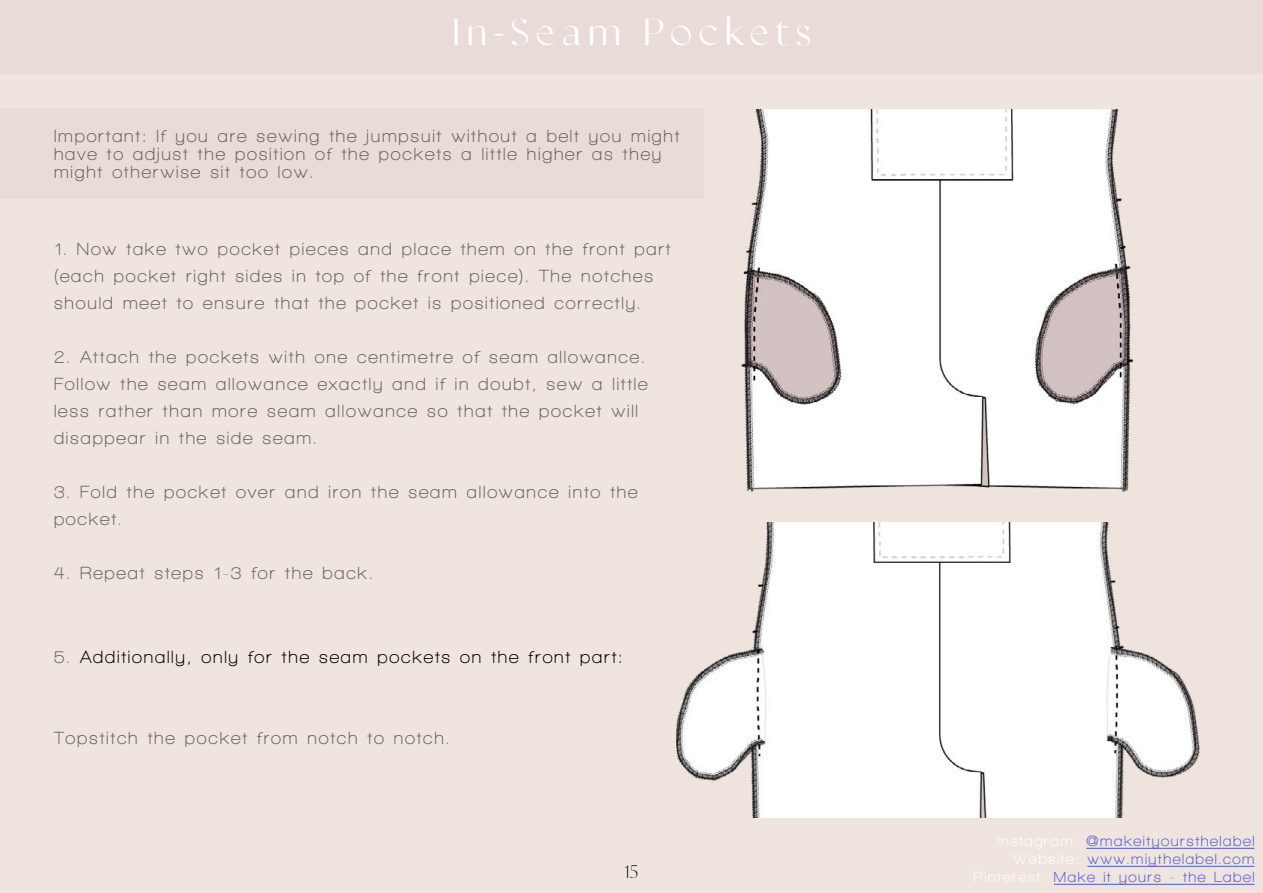
<style>
.page{position:relative;width:1263px;height:893px;background:#fff}
.page>*{position:absolute;margin:0;border:0;box-sizing:border-box;transform-origin:0 0}
.t1{font:700 37.5px "Classico";letter-spacing:.2em;color:#fff}
.t2{font:700 18px/27px "Walkway";letter-spacing:.1em;color:#666}
.t3{font:700 18px "Walkway";letter-spacing:.1em;color:#000}
.t4{font:18px "Classico";color:#000}
.t5{font:700 15px/18px "Walkway";letter-spacing:.1em;color:#4f5cd6;text-align:right}
.s1{color:#666}
.s2{color:#fff}
</style>
<div class="page">
<div style="left:0;top:74px;width:1263px;height:819px;background:#efe4de"></div>
<hr style="left:1086px;top:848px;width:168px;height:1px;background:#4f5cd6">
<hr style="left:1087px;top:866px;width:167px;height:1px;background:#4f5cd6">
<hr style="left:1054px;top:884px;width:200px;height:1px;background:#4f5cd6">
<div style="left:0;top:0;width:1263px;height:74px;background:#e9dbd8"></div>
<img style="left:676px;top:522px;width:533px;height:296px">
<img style="left:704px;top:110px;width:480px;height:396px">
<div style="left:0;top:108px;width:703px;height:90px;background:#e9dbd8"></div>
<h1 class="t1" style="left:453px;top:10px;width:359px">In-Seam Pockets</h1>
<p class="t2" style="left:54px;top:126px;width:627px;line-height:18px">Important: If you are sewing the jumpsuit without a belt you might have to adjust the position of the pockets a little higher as they might otherwise sit too low.</p>
<p class="t2" style="left:54px;top:235px;width:618px">1. Now take two pocket pieces and place them on the front part (each pocket right sides in top of the front piece). The notches should meet to ensure that the pocket is positioned correctly.</p>
<p class="t2" style="left:54px;top:343px;width:595px">2. Attach the pockets with one centimetre of seam allowance.<br>Follow the seam allowance exactly and if in doubt, sew a little less rather than more seam allowance so that the pocket will disappear in the side seam.</p>
<p class="t2" style="left:54px;top:478px;width:585px">3. Fold the pocket over and iron the seam allowance into the pocket.</p>
<p class="t2" style="left:54px;top:559px;width:320px">4. Repeat steps 1-3 for the back.</p>
<p class="t3" style="left:54px;top:647px;width:570px"><span class="s1">5.</span> Additionally, only for the seam pockets on the front part:</p>
<p class="t2" style="left:54px;top:724px;width:397px">Topstitch the pocket from notch to notch.</p>
<p class="t4" style="left:624px;top:861px;width:16px">15</p>
<p class="t5" style="left:973px;top:832px;width:282px"><span class="s2">Instagram:</span> @makeityoursthelabel<br><span class="s2">Website:</span> www.miythelabel.com<br><span class="s2">Pinterest:</span> Make it yours - the Label</p>
</div>
